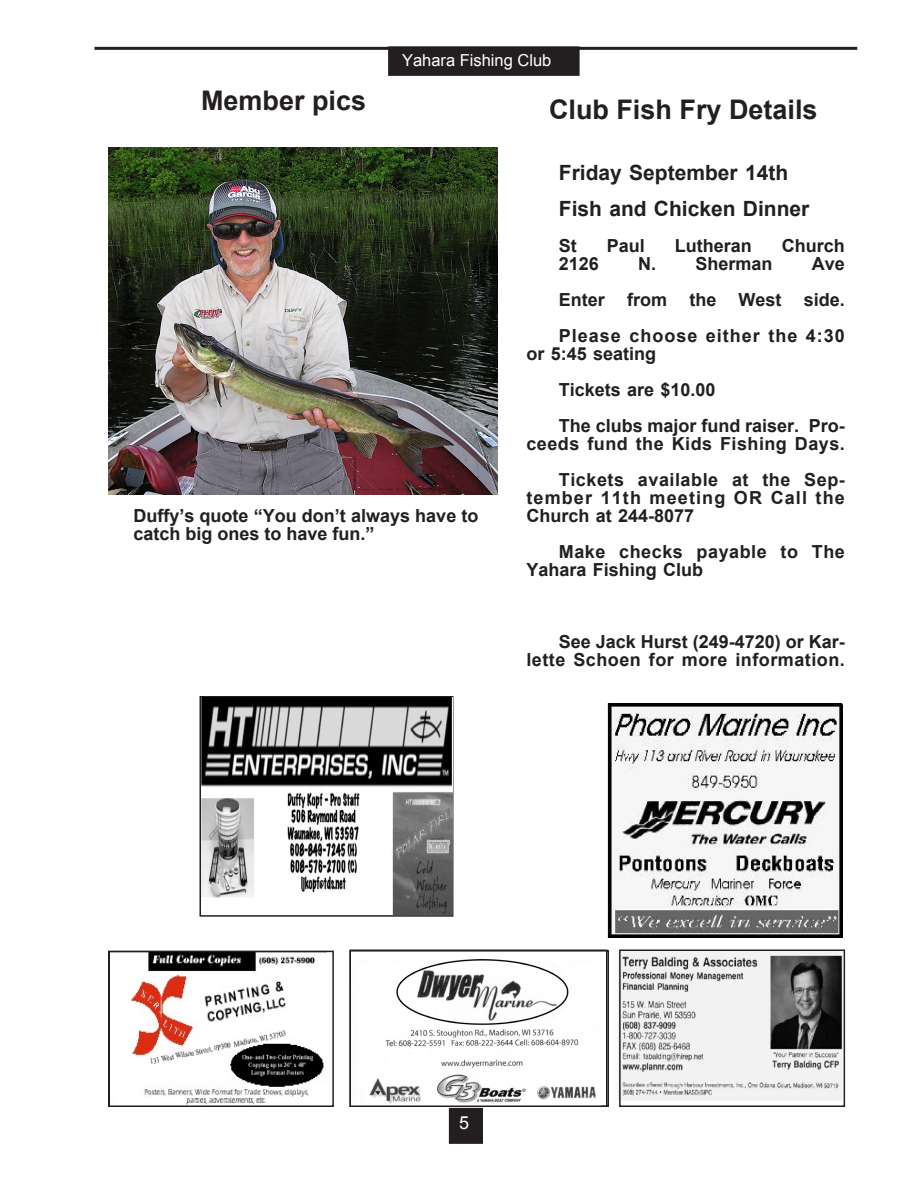
<style>
.page{position:relative;width:918px;height:1188px;background:#fff}
.page>*{position:absolute;margin:0;border:0;box-sizing:border-box;transform-origin:0 0}
.t1{font:700 27px "Arial";color:#231f20}
.t2{font:700 21px/36px "Arial";color:#231f20}
.t3{font:700 18px/36px "Arial";color:#231f20}
.t4{font:700 18px/36px "Arial";letter-spacing:.025em;color:#231f20;text-align:right}
.t5{font:700 18px/18px "Arial";letter-spacing:.06em;color:#231f20}
.t6{font:700 18px/18px "Arial";letter-spacing:.03em;color:#231f20}
.t7{font:18px "Arial";color:#fff}
.t8{font:16.5px "Arial";color:#fff}
</style>
<div class="page">
<hr style="left:94px;top:47px;width:763px;height:3px;background:#231f20">
<div style="left:389px;top:47px;width:190px;height:28px;background:#231f20"></div>
<div style="left:388px;top:46px;width:192px;height:30px;border:2px solid #231f20"></div>
<div style="left:450px;top:1109px;width:32px;height:34px;background:#231f20"></div>
<div style="left:449px;top:1108px;width:34px;height:36px;border:2px solid #231f20"></div>
<img style="left:608px;top:704px;width:235px;height:233px">
<img style="left:130px;top:954px;width:194px;height:150px">
<img style="left:618px;top:950px;width:224px;height:150px">
<div style="left:108px;top:951px;width:226px;height:156px;border:2px solid #231f20"></div>
<img style="left:369px;top:960px;width:227px;height:144px">
<div style="left:350px;top:949px;width:258px;height:158px;border:2px solid #231f20"></div>
<div style="left:619px;top:949px;width:226px;height:158px;border:2px solid #231f20"></div>
<img style="left:108px;top:147px;width:390px;height:348px">
<div style="left:200px;top:696px;width:253px;height:221px;border:2px solid #231f20"></div>
<img style="left:201px;top:698px;width:251px;height:217px">
<h1 class="t1" style="left:201px;top:82px;width:167px">Member pics</h1>
<p class="t8" style="left:402px;top:49px;width:151px">Yahara Fishing Club</p>
<h1 class="t1" style="left:549px;top:91px;width:270px">Club Fish Fry Details</h1>
<p class="t3" style="left:134px;top:507px;width:347px;line-height:18px">Duffy’s quote “You don’t always have to catch big ones to have fun.”</p>
<p class="t2" style="left:559px;top:155px;width:252px">Friday September 14th<br>Fish and Chicken Dinner</p>
<p class="t3" style="left:559px;top:228px;width:19px">St</p>
<p class="t3" style="left:607px;top:228px;width:40px">Paul</p>
<p class="t3" style="left:675px;top:228px;width:79px">Lutheran</p>
<p class="t3" style="left:782px;top:228px;width:64px">Church</p>
<p class="t3" style="left:559px;top:246px;width:42px">2126</p>
<p class="t3" style="left:638px;top:246px;width:136px">N. Sherman</p>
<p class="t3" style="left:559px;top:246px;width:287px;text-align:justify;text-indent:253px">Ave Enter from the West side.<br>Please choose either the 4:30</p>
<p class="t3" style="left:559px;top:336px;width:287px;text-indent:-32px">or 5:45 seating<br>Tickets are $10.00<br>The clubs major fund raiser. Pro-</p>
<p class="t4" style="left:526px;top:426px;width:320px">ceeds fund the Kids Fishing Days.<br>Tickets available at the Sep-</p>
<p class="t5" style="left:526px;top:489px;width:320px">tember 11th meeting OR Call the<br>Church at 244-8077</p>
<p class="t6" style="left:526px;top:543px;width:320px;text-indent:32px">Make checks payable to The<br>Yahara Fishing Club</p>
<p class="t4" style="left:526px;top:633px;width:320px;line-height:18px">See Jack Hurst (249-4720) or Kar&shy;lette Schoen for more information.</p>
<p class="t7" style="left:459px;top:1111px;width:12px">5</p>
</div>
